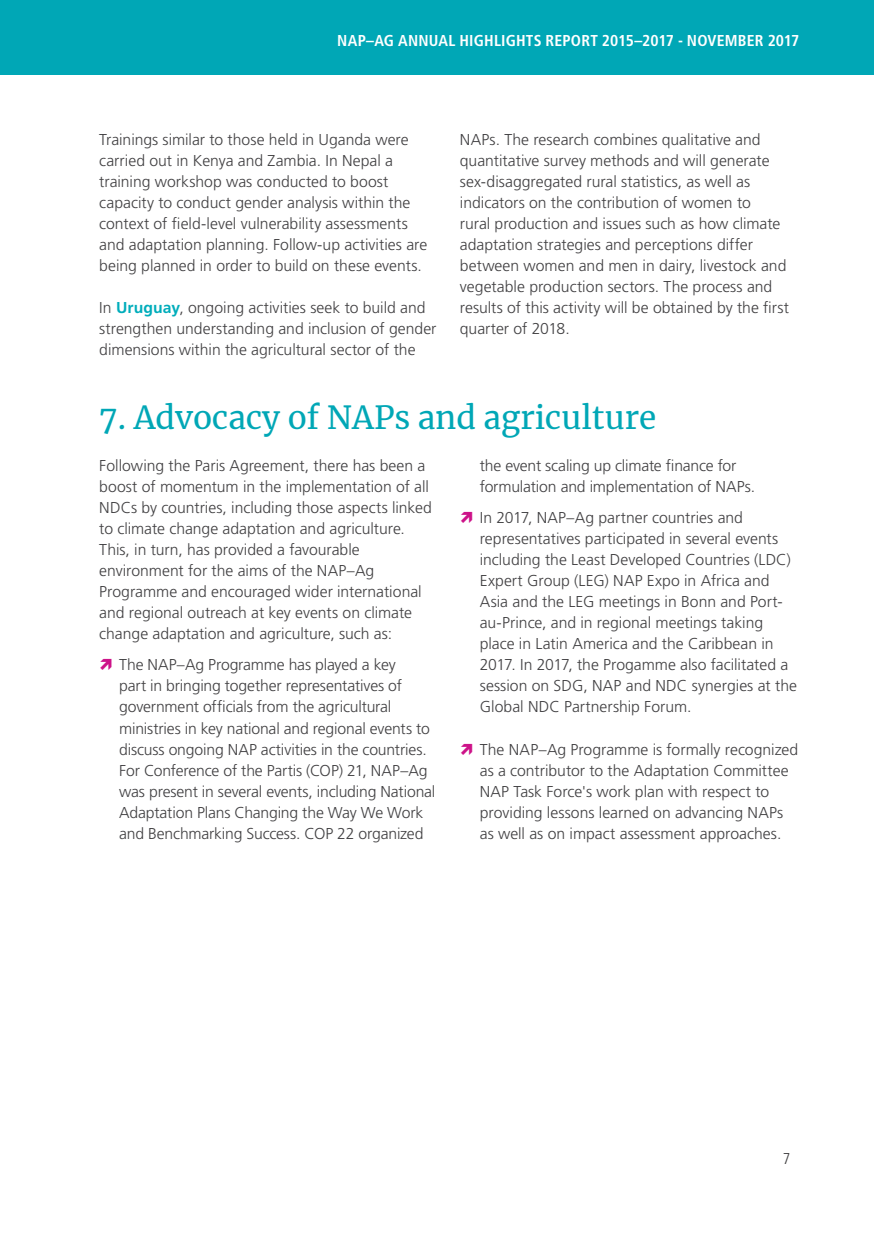
<style>
.page{position:relative;width:874px;height:1241px;background:#fff}
.page>*{position:absolute;margin:0;border:0;box-sizing:border-box;transform-origin:0 0}
.t1{font:31.5px "Merriweather";color:#00a7b6}
.bullets{font:300 15.75px/21px "Frutiger LT Pro";color:#414042}
.copy{font:300 15.75px/21px "Frutiger LT Pro";color:#414042}
.t2{font:700 condensed 15.75px "Frutiger LT Pro";letter-spacing:.01em;color:#fff}
.t3{font:300 condensed 15.75px "Frutiger LT Pro";color:#414042}
.s1{font-weight:700;color:#00adbb}
</style>
<div class="page">
<div style="left:0;top:0;width:873px;height:75px;background:#00a7b6"></div>
<p class="t2" style="left:337px;top:31px;width:463px">NAP–AG ANNUAL HIGHLIGHTS REPORT 2015–2017 - NOVEMBER 2017</p>
<p class="copy" style="left:99px;top:129px;width:329px">Trainings similar to those held in Uganda were carried out in Kenya and Zambia. In Nepal a training workshop was conducted to boost capacity to conduct gender analysis within the context of field-level vulnerability assessments and adaptation planning. Follow-up activities are being planned in order to build on these events.</p>
<p class="bullets" style="left:99px;top:297px;width:338px">In <span class="s1">Uruguay</span>, ongoing activities seek to build and strengthen understanding and inclusion of gender dimensions within the agricultural sector of the</p>
<p class="bullets" style="left:459px;top:129px;width:330px">NAPs. The research combines qualitative and quantitative survey methods and will generate sex-disaggregated rural statistics, as well as indicators on the contribution of women to<br>rural production and issues such as how climate adaptation strategies and perceptions differ between women and men in dairy, livestock and vegetable production sectors. The process and results of this activity will be obtained by the first quarter of 2018.</p>
<h1 class="t1" style="left:99px;top:395px;width:558px">7. Advocacy of NAPs and agriculture</h1>
<p class="copy" style="left:99px;top:455px;width:334px">Following the Paris Agreement, there has been a boost of momentum in the implementation of all NDCs by countries, including those aspects linked to climate change adaptation and agriculture.<br>This, in turn, has provided a favourable environment for the aims of the NAP–Ag Programme and encouraged wider international and regional outreach at key events on climate change adaptation and agriculture, such as:</p>
<p class="bullets" style="left:119px;top:654px;width:317px">The NAP–Ag Programme has played a key<br>part in bringing together representatives of government officials from the agricultural ministries in key national and regional events to discuss ongoing NAP activities in the countries.<br>For Conference of the Partis (COP) 21, NAP–Ag was present in several events, including National Adaptation Plans Changing the Way We Work and Benchmarking Success. COP 22 organized</p>
<p class="bullets" style="left:479px;top:455px;width:277px">the event scaling up climate finance for formulation and implementation of NAPs.</p>
<p class="bullets" style="left:479px;top:507px;width:318px">In 2017, NAP–Ag partner countries and representatives participated in several events including the Least Developed Countries (LDC)<br>Expert Group (LEG) NAP Expo in Africa and Asia and the LEG meetings in Bonn and Port&shy;au-Prince, and in regional meetings taking place in Latin America and the Caribbean in 2017. In 2017, the Progamme also facilitated a session on SDG, NAP and NDC synergies at the Global NDC Partnership Forum.</p>
<p class="bullets" style="left:479px;top:738px;width:320px">The NAP–Ag Programme is formally recognized as a contributor to the Adaptation Committee NAP Task Force's work plan with respect to providing lessons learned on advancing NAPs as well as on impact assessment approaches.</p>
<p class="t3" style="left:782px;top:1149px;width:9px">7</p>
</div>
